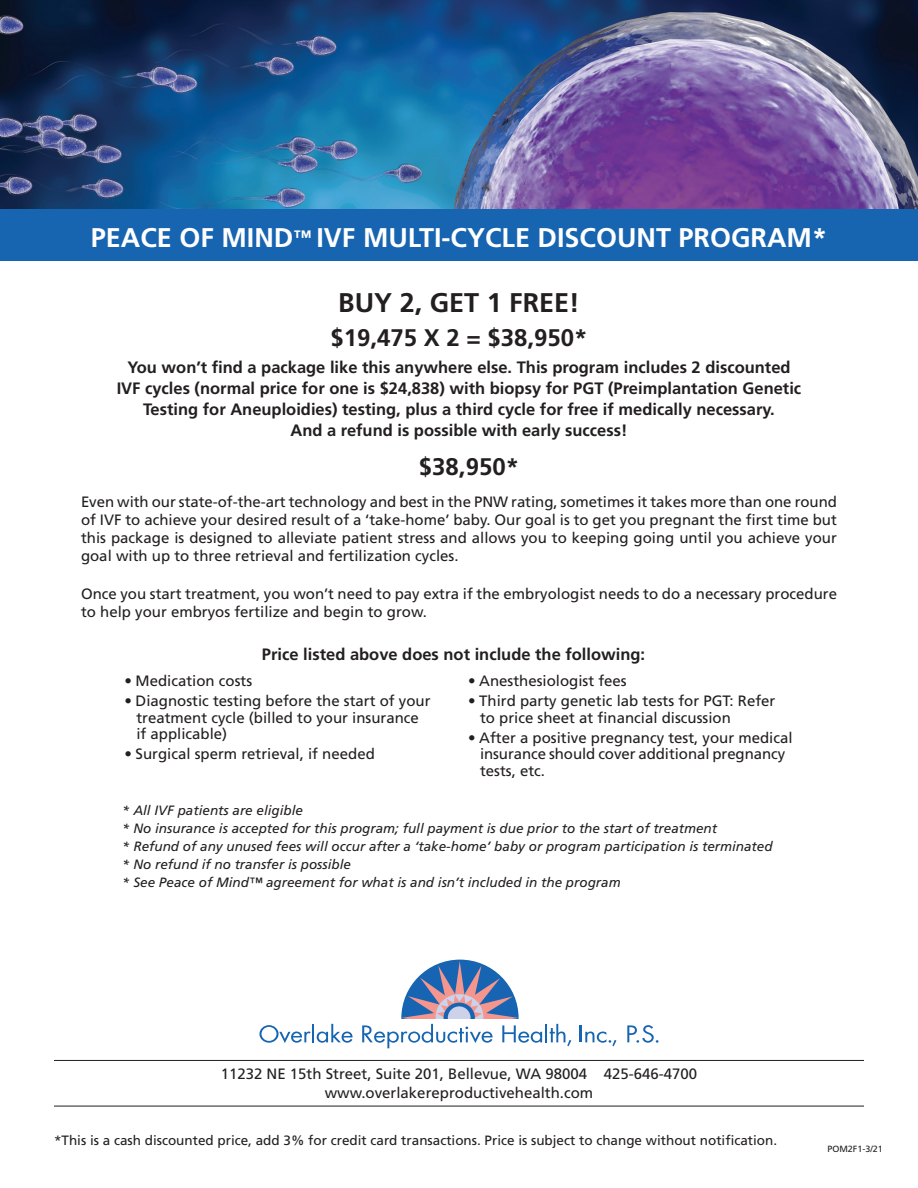
<style>
.page{position:relative;width:918px;height:1188px;background:#fff}
.page>*{position:absolute;margin:0;border:0;box-sizing:border-box;transform-origin:0 0}
.Body_Text_2{font:700 27px "Frutiger";color:#fff}
.Body_Text_2-2{font:700 27px "Frutiger";color:#231f20}
.Body_Text_2-3{font:700 24px "Frutiger";color:#231f20}
.Body_Text_2-4{font:700 16.5px/21px "Frutiger";color:#231f20;text-align:center}
.Body_Text_2-5{font:15px/16.5px "Frutiger";color:#231f20}
.Body_Text_2-6{font:italic 13.5px "Frutiger";color:#231f20}
.Body_Text_2-7{font:13.5px "Frutiger";color:#231f20}
.t1{font:9px "Frutiger";color:#231f20}
</style>
<div class="page">
<div style="left:0;top:208px;width:918px;height:53px;background:#1764b0"></div>
<img style="left:0;top:0;width:918px;height:208px">
<svg style="left:259px;top:1024px;width:94px;height:19px"></svg>
<svg style="left:580px;top:1025px;width:36px;height:21px"></svg>
<svg style="left:627px;top:1025px;width:32px;height:18px"></svg>
<svg style="left:362px;top:960px;width:209px;height:88px"></svg>
<hr style="left:54px;top:1060px;width:810px;height:1px;background:#231f20">
<hr style="left:54px;top:1106px;width:810px;height:1px;background:#231f20">
<p class="Body_Text_2" style="left:91px;top:222px;width:738px">PEACE OF MIND<sup>™</sup> IVF MULTI-CYCLE DISCOUNT PROGRAM*</p>
<p class="Body_Text_2-2" style="left:338px;top:287px;width:243px">BUY 2, GET 1 FREE!</p>
<p class="Body_Text_2-3" style="left:330px;top:323px;width:259px">$19,475 X 2 = $38,950*</p>
<p class="Body_Text_2-4" style="left:117px;top:357px;width:686px">You won’t find a package like this anywhere else. This program includes 2 discounted IVF cycles (normal price for one is $24,838) with biopsy for PGT (Preimplantation Genetic Testing for Aneuploidies) testing, plus a third cycle for free if medically necessary.<br>And a refund is possible with early success!</p>
<p class="Body_Text_2-3" style="left:419px;top:453px;width:102px">$38,950*</p>
<p class="Body_Text_2-5" style="left:81px;top:493px;width:758px;line-height:18px;text-align:justify">Even with our state-of-the-art technology and best in the PNW rating, sometimes it takes more than one round of IVF to achieve your desired result of a ‘take-home’ baby. Our goal is to get you pregnant the first time but this package is designed to alleviate patient stress and allows you to keeping going until you achieve your goal with up to three retrieval and fertilization cycles.</p>
<p class="Body_Text_2-5" style="left:81px;top:585px;width:758px;line-height:18px">Once you start treatment, you won’t need to pay extra if the embryologist needs to do a necessary procedure to help your embryos fertilize and begin to grow.</p>
<p class="Body_Text_2-4" style="left:262px;top:643px;width:385px">Price listed above does not include the following:</p>
<p class="Body_Text_2-5" style="left:124px;top:673px;width:129px">• Medication costs</p>
<p class="Body_Text_2-5" style="left:136px;top:693px;width:296px;text-indent:-12px">• Diagnostic testing before the start of your treatment cycle (billed to your insurance if applicable)</p>
<p class="Body_Text_2-5" style="left:124px;top:746px;width:252px">• Surgical sperm retrieval, if needed</p>
<p class="Body_Text_2-5" style="left:468px;top:673px;width:160px">• Anesthesiologist fees</p>
<p class="Body_Text_2-5" style="left:480px;top:693px;width:297px;text-indent:-12px">• Third party genetic lab tests for PGT: Refer to price sheet at financial discussion</p>
<p class="Body_Text_2-5" style="left:480px;top:730px;width:314px;text-indent:-12px">• After a positive pregnancy test, your medical insurance should cover additional pregnancy tests, etc.</p>
<p class="Body_Text_2-6" style="left:122px;top:802px;width:182px">* All IVF patients are eligible</p>
<p class="Body_Text_2-6" style="left:122px;top:820px;width:596px">* No insurance is accepted for this program; full payment is due prior to the start of treatment</p>
<p class="Body_Text_2-6" style="left:122px;top:838px;width:652px">* Refund of any unused fees will occur after a ‘take-home’ baby or program participation is terminated</p>
<p class="Body_Text_2-6" style="left:122px;top:856px;width:230px">* No refund if no transfer is possible</p>
<p class="Body_Text_2-6" style="left:122px;top:874px;width:500px">* See Peace of Mind™ agreement for what is and isn’t included in the program</p>
<p class="Body_Text_2-5" style="left:221px;top:1064px;width:478px;line-height:19.5px;text-align:center">11232 NE 15th Street, Suite 201, Bellevue, WA 98004 425-646-4700 www.overlakereproductivehealth.com</p>
<p class="Body_Text_2-7" style="left:54px;top:1132px;width:725px">*This is a cash discounted price, add 3% for credit card transactions. Price is subject to change without notification.</p>
<p class="t1" style="left:827px;top:1144px;width:57px">POM2F1-3/21</p>
</div>
